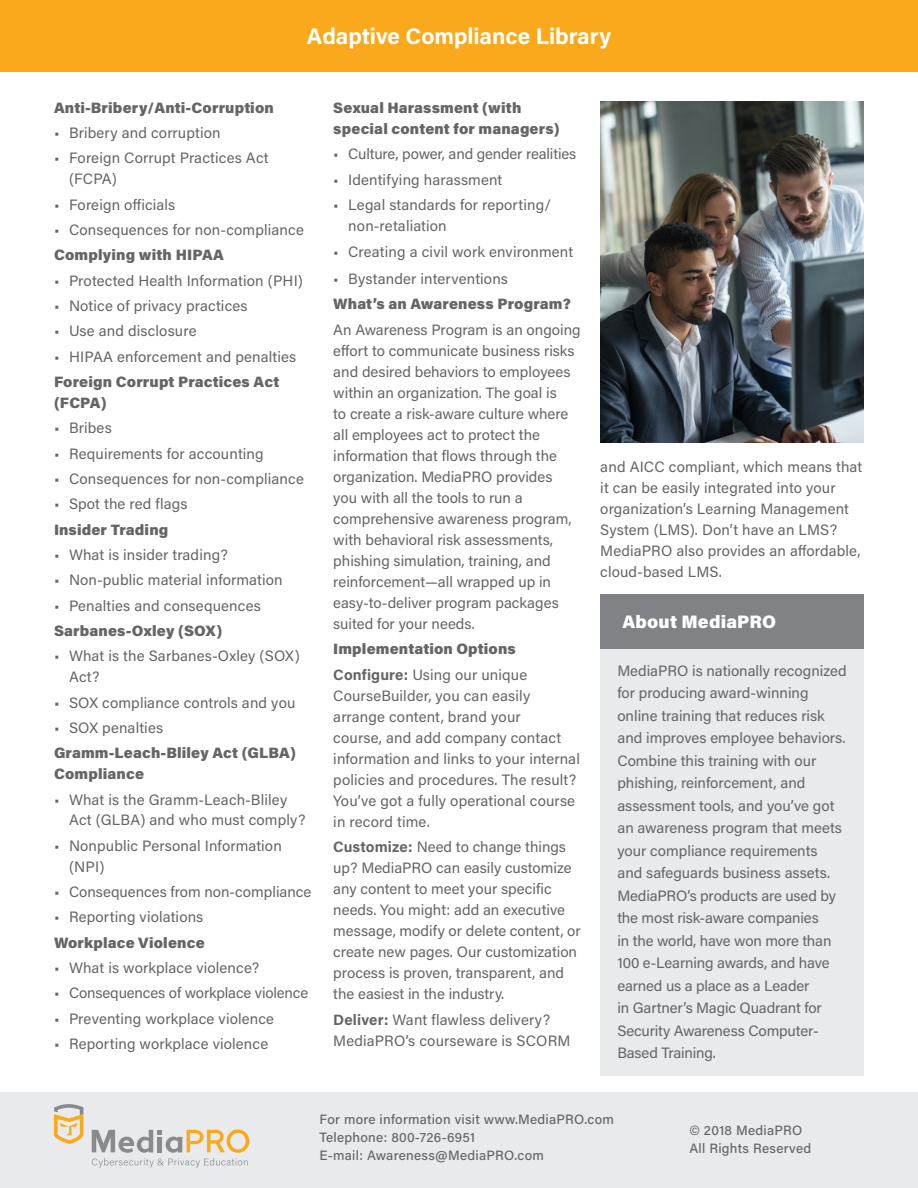
<style>
.page{position:relative;width:918px;height:1188px;background:#fff}
.page>*{position:absolute;margin:0;border:0;box-sizing:border-box;transform-origin:0 0}
.t1{font:700 22.5px "Acumin Pro";color:#fff}
.t2{font:900 18px "Acumin Pro";letter-spacing:.01em;color:#fff}
.t3{font:15px/21px "Acumin Pro";letter-spacing:.005em;color:#646565}
.t4{font:900 15px/20.9px "Acumin Pro";letter-spacing:.01em;color:#646565}
.t5{font:500 13.5px "Acumin Pro";letter-spacing:.02em;color:#646565}
.s1{font-weight:700}
</style>
<div class="page">
<div style="left:0;top:0;width:918px;height:72px;background:#f9a91b"></div>
<img style="left:600px;top:102px;width:264px;height:340px">
<div style="left:600px;top:649px;width:264px;height:427px;background:#e9eaeb"></div>
<div style="left:600px;top:594px;width:264px;height:55px;background:#808285"></div>
<div style="left:0;top:1093px;width:918px;height:95px;background:#e9eaeb"></div>
<svg style="left:54px;top:1104px;width:29px;height:40px"></svg>
<svg style="left:92px;top:1129px;width:157px;height:38px"></svg>
<p class="t1" style="left:307px;top:21px;width:306px">Adaptive Compliance Library</p>
<p class="t4" style="left:54px;top:96px;width:221px">Anti-Bribery/Anti-Corruption</p>
<p class="t3" style="left:54px;top:122px;width:168px">• Bribery and corruption</p>
<p class="t3" style="left:69px;top:147px;width:201px;text-indent:-15px">• Foreign Corrupt Practices Act (FCPA)</p>
<p class="t3" style="left:54px;top:193px;width:123px">• Foreign officials</p>
<p class="t3" style="left:54px;top:219px;width:251px">• Consequences for non-compliance</p>
<p class="t4" style="left:54px;top:244px;width:171px">Complying with HIPAA</p>
<p class="t3" style="left:54px;top:269px;width:251px">• Protected Health Information (PHI)</p>
<p class="t3" style="left:54px;top:295px;width:195px">• Notice of privacy practices</p>
<p class="t3" style="left:54px;top:320px;width:144px">• Use and disclosure</p>
<p class="t3" style="left:54px;top:345px;width:244px">• HIPAA enforcement and penalties</p>
<p class="t4" style="left:54px;top:371px;width:227px">Foreign Corrupt Practices Act (FCPA)</p>
<p class="t3" style="left:54px;top:417px;width:59px">• Bribes</p>
<p class="t3" style="left:54px;top:442px;width:211px">• Requirements for accounting</p>
<p class="t3" style="left:54px;top:468px;width:251px">• Consequences for non-compliance</p>
<p class="t3" style="left:54px;top:493px;width:135px">• Spot the red flags</p>
<p class="t4" style="left:54px;top:518px;width:116px">Insider Trading</p>
<p class="t3" style="left:54px;top:544px;width:175px">• What is insider trading?</p>
<p class="t3" style="left:54px;top:569px;width:230px">• Non-public material information</p>
<p class="t3" style="left:54px;top:594px;width:208px">• Penalties and consequences</p>
<p class="t4" style="left:54px;top:620px;width:170px">Sarbanes-Oxley (SOX)</p>
<p class="t3" style="left:69px;top:645px;width:233px;text-indent:-15px">• What is the Sarbanes-Oxley (SOX)<br>Act?</p>
<p class="t3" style="left:54px;top:691px;width:243px">• SOX compliance controls and you</p>
<p class="t3" style="left:54px;top:717px;width:111px">• SOX penalties</p>
<p class="t4" style="left:54px;top:742px;width:243px">Gramm-Leach-Bliley Act (GLBA)<br>Compliance</p>
<p class="t3" style="left:69px;top:788px;width:238px;text-indent:-15px">• What is the Gramm-Leach-Bliley<br>Act (GLBA) and who must comply?</p>
<p class="t3" style="left:69px;top:834px;width:214px;text-indent:-15px">• Nonpublic Personal Information (NPI)</p>
<p class="t3" style="left:54px;top:881px;width:259px">• Consequences from non-compliance</p>
<p class="t3" style="left:54px;top:906px;width:151px">• Reporting violations</p>
<p class="t4" style="left:54px;top:931px;width:152px">Workplace Violence</p>
<p class="t3" style="left:54px;top:957px;width:207px">• What is workplace violence?</p>
<p class="t3" style="left:54px;top:982px;width:256px">• Consequences of workplace violence</p>
<p class="t3" style="left:54px;top:1007px;width:222px">• Preventing workplace violence</p>
<p class="t3" style="left:54px;top:1033px;width:216px">• Reporting workplace violence</p>
<p class="t4" style="left:333px;top:96px;width:228px">Sexual Harassment (with special content for managers)</p>
<p class="t3" style="left:333px;top:143px;width:245px">• Culture, power, and gender realities</p>
<p class="t3" style="left:333px;top:168px;width:171px">• Identifying harassment</p>
<p class="t3" style="left:348px;top:194px;width:204px;text-indent:-15px">• Legal standards for reporting/ non-retaliation</p>
<p class="t3" style="left:333px;top:240px;width:241px">• Creating a civil work environment</p>
<p class="t3" style="left:333px;top:267px;width:176px">• Bystander interventions</p>
<p class="t4" style="left:333px;top:293px;width:239px">What’s an Awareness Program?</p>
<p class="t3" style="left:333px;top:318px;width:249px">An Awareness Program is an ongoing effort to communicate business risks and desired behaviors to employees within an organization. The goal is<br>to create a risk-aware culture where all employees act to protect the information that flows through the organization. MediaPRO provides<br>you with all the tools to run a comprehensive awareness program, with behavioral risk assessments, phishing simulation, training, and reinforcement—all wrapped up in easy-to-deliver program packages suited for your needs.</p>
<p class="t4" style="left:333px;top:638px;width:184px">Implementation Options</p>
<p class="t3" style="left:333px;top:663px;width:248px"><span class="s1">Configure:</span> Using our unique<br>CourseBuilder, you can easily arrange content, brand your<br>course, and add company contact information and links to your internal policies and procedures. The result?<br>You’ve got a fully operational course in record time.</p>
<p class="t3" style="left:333px;top:836px;width:249px"><span class="s1">Customize:</span> Need to change things up? MediaPRO can easily customize any content to meet your specific needs. You might: add an executive message, modify or delete content, or create new pages. Our customization process is proven, transparent, and the easiest in the industry.</p>
<p class="t3" style="left:333px;top:1008px;width:239px"><span class="s1">Deliver:</span> Want flawless delivery?<br>MediaPRO’s courseware is SCORM</p>
<p class="t3" style="left:600px;top:455px;width:264px">and AICC compliant, which means that it can be easily integrated into your organization’s Learning Management System (LMS). Don’t have an LMS?<br>MediaPRO also provides an affordable, cloud-based LMS.</p>
<p class="t2" style="left:622px;top:609px;width:155px">About MediaPRO</p>
<p class="t3" style="left:617px;top:658px;width:231px;line-height:22.5px">MediaPRO is nationally recognized for producing award-winning online training that reduces risk and improves employee behaviors.<br>Combine this training with our phishing, reinforcement, and assessment tools, and you’ve got an awareness program that meets your compliance requirements<br>and safeguards business assets.<br>MediaPRO’s products are used by the most risk-aware companies<br>in the world, have won more than<br>100 e-Learning awards, and have earned us a place as a Leader<br>in Gartner’s Magic Quadrant for<br>Security Awareness Computer-<br>Based Training.</p>
<p class="t5" style="left:320px;top:1110px;width:296px">For more information visit www.MediaPRO.com</p>
<p class="t5" style="left:320px;top:1128px;width:157px">Telephone: 800-726-6951</p>
<p class="t5" style="left:320px;top:1146px;width:226px">E-mail: Awareness@MediaPRO.com</p>
<p class="t5" style="left:689px;top:1121px;width:114px">© 2018 MediaPRO</p>
<p class="t5" style="left:689px;top:1139px;width:124px">All Rights Reserved</p>
</div>
